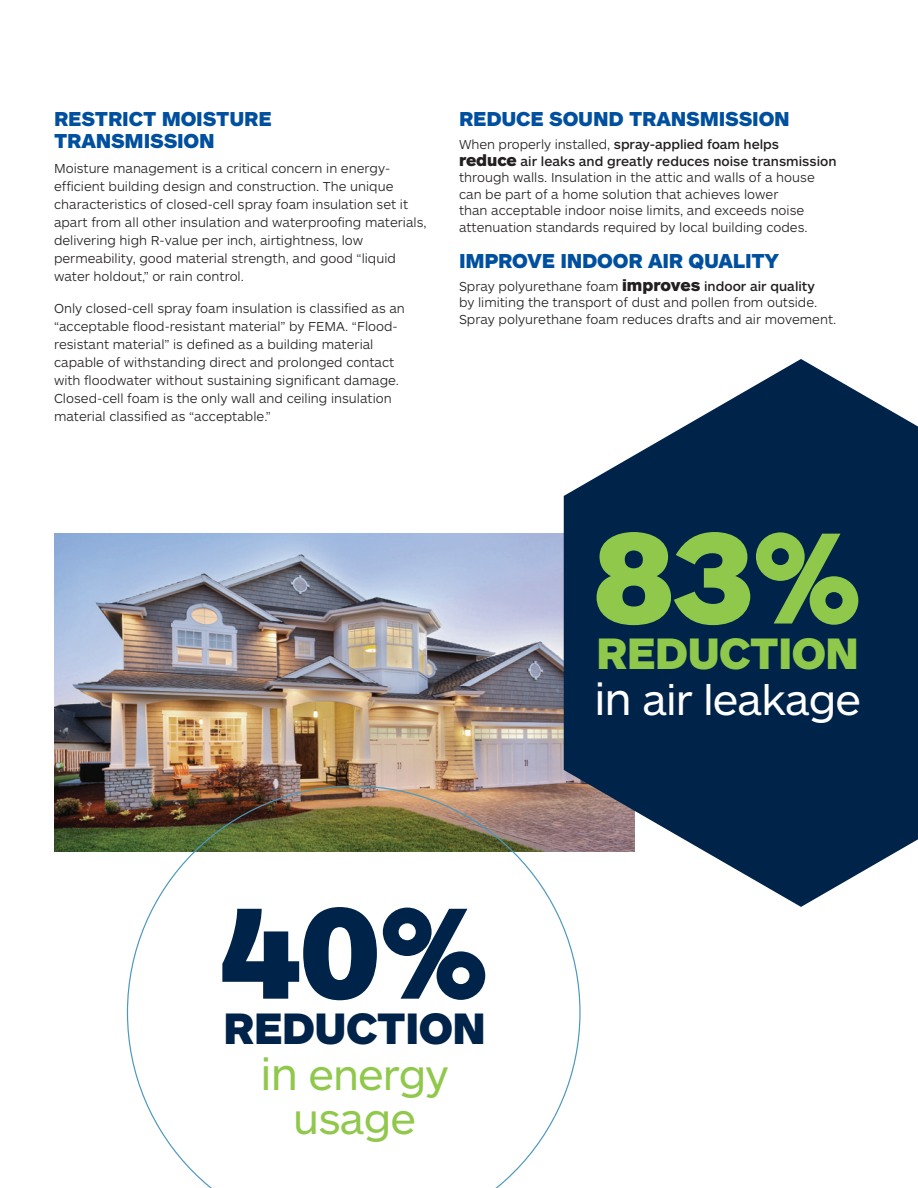
<style>
.page{position:relative;width:918px;height:1188px;background:#fff}
.page>*{position:absolute;margin:0;border:0;box-sizing:border-box;transform-origin:0 0}
.Body_Copy{font:900 135px "ARS Maquette Pro";color:#002349}
.Body_Copy-2{font:900 135px "ARS Maquette Pro";color:#90c84c}
.Body_Copy-3{font:900 45.75px "ARS Maquette Pro";letter-spacing:-.02em;color:#002349}
.Body_Copy-4{font:900 45.75px "ARS Maquette Pro";letter-spacing:-.02em;color:#90c84c}
.Body_Copy-5{font:43.5px/43.5px "ARS Maquette Pro";letter-spacing:-.02em;color:#90c84c;text-align:center}
.Body_Copy-6{font:43.5px "ARS Maquette Pro";letter-spacing:-.02em;color:#fff}
.Blue_H2_Heads{font:900 21px/22.5px "ARS Maquette Pro";letter-spacing:-.01em;color:#01509f}
.Body_Copy-7{font:300 13.5px/18px "ARS Maquette Pro";color:#231f20}
.s1{font-weight:500}
.s2{font-weight:900;font-size:16.5px}
.s3{font-size:45.75px}
</style>
<div class="page">
<img style="left:54px;top:533px;width:510px;height:319px">
<svg style="left:127px;top:786px;width:454px;height:402px"></svg>
<svg style="left:564px;top:359px;width:354px;height:548px;fill:#002349"></svg>
<p class="Blue_H2_Heads" style="left:54px;top:106px;width:219px">RESTRICT MOISTURE<br>TRANSMISSION</p>
<p class="Body_Copy-7" style="left:54px;top:159px;width:374px">Moisture management is a critical concern in energy&shy;efficient building design and construction. The unique characteristics of closed-cell spray foam insulation set it apart from all other insulation and waterproofing materials, delivering high R-value per inch, airtightness, low permeability, good material strength, and good “liquid water holdout,” or rain control.</p>
<p class="Body_Copy-7" style="left:54px;top:298px;width:352px">Only closed-cell spray foam insulation is classified as an “acceptable flood-resistant material” by FEMA. “Flood&shy;resistant material” is defined as a building material capable of withstanding direct and prolonged contact with floodwater without sustaining significant damage.<br>Closed-cell foam is the only wall and ceiling insulation material classified as “acceptable.”</p>
<p class="Blue_H2_Heads" style="left:459px;top:106px;width:332px">REDUCE SOUND TRANSMISSION</p>
<p class="Body_Copy-7" style="left:459px;top:136px;width:379px;line-height:16.5px">When properly installed, <span class="s1">spray-applied foam helps </span><span class="s2">reduce</span> <span class="s1">air leaks and greatly reduces noise transmission </span>through walls. Insulation in the attic and walls of a house can be part of a home solution that achieves lower<br>than acceptable indoor noise limits, and exceeds noise attenuation standards required by local building codes.</p>
<p class="Blue_H2_Heads" style="left:459px;top:248px;width:322px">IMPROVE INDOOR AIR QUALITY</p>
<p class="Body_Copy-7" style="left:459px;top:277px;width:379px;line-height:16.5px">Spray polyurethane foam <span class="s2">improves</span> <span class="s1">indoor air quality<br></span>by limiting the transport of dust and pollen from outside.<br>Spray polyurethane foam reduces drafts and air movement.</p>
<p class="Body_Copy-2" style="left:593px;top:489px;width:271px">83%</p>
<p class="Body_Copy-4" style="left:596px;top:624px;width:264px">REDUCTION</p>
<p class="Body_Copy-6" style="left:594px;top:672px;width:268px"><span class="s3">in</span> air leakage</p>
<p class="Body_Copy" style="left:220px;top:864px;width:271px">40%</p>
<p class="Body_Copy-3" style="left:223px;top:999px;width:264px">REDUCTION</p>
<p class="Body_Copy-5" style="left:261px;top:1051px;width:190px"><span class="s3">in</span> energy usage</p>
</div>
